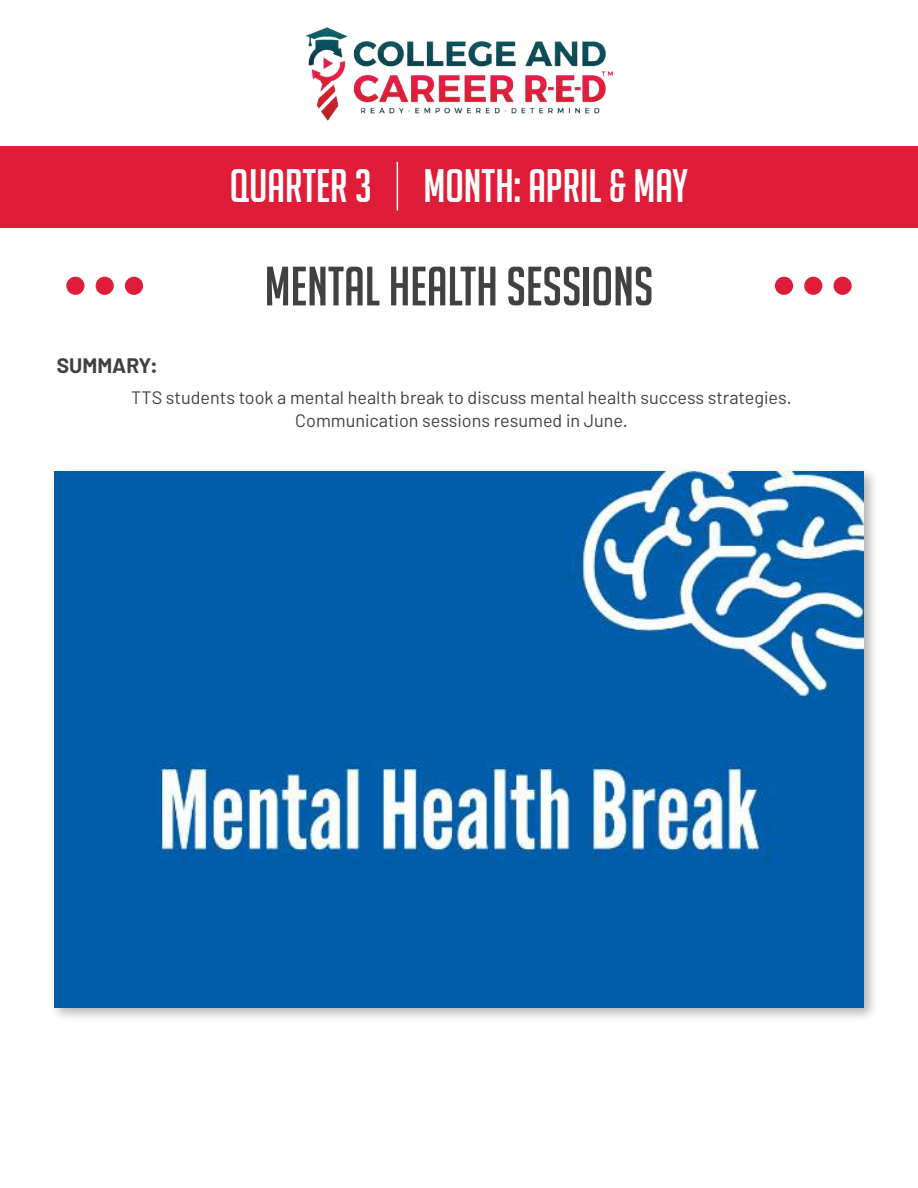
<style>
.page{position:relative;width:918px;height:1188px;background:#fff}
.page>*{position:absolute;margin:0;border:0;box-sizing:border-box;transform-origin:0 0}
.t1{font:54px "Big Noodle Titling";color:#414042}
.t2{font:45.9px "Big Noodle Titling";color:#fff}
.t3{font:700 21px "Barlow";color:#414042}
.t4{font:18px/22.5px "Barlow";color:#414042;text-align:center}
</style>
<div class="page">
<div style="left:0;top:146px;width:918px;height:81px;background:#e01d38"></div>
<img style="left:305px;top:28px;width:308px;height:93px">
<hr style="left:397px;top:162px;width:1px;height:48px;background:#fff">
<div style="left:775px;top:277px;width:18px;height:18px;background:#e01d38;border-radius:50%"></div>
<div style="left:804px;top:277px;width:18px;height:18px;background:#e01d38;border-radius:50%"></div>
<div style="left:833px;top:277px;width:19px;height:18px;background:#e01d38;border-radius:50%"></div>
<div style="left:66px;top:277px;width:19px;height:18px;background:#e01d38;border-radius:50%"></div>
<div style="left:96px;top:277px;width:18px;height:18px;background:#e01d38;border-radius:50%"></div>
<div style="left:125px;top:277px;width:18px;height:18px;background:#e01d38;border-radius:50%"></div>
<img style="left:54px;top:471px;width:820px;height:547px">
<img style="left:54px;top:472px;width:810px;height:535px">
<h2 class="t2" style="left:230px;top:161px;width:460px">QUARTER 3 MONTH: APRIL &amp; MAY</h2>
<h1 class="t1" style="left:265px;top:257px;width:390px">MENTAL HEALTH SESSIONS</h1>
<p class="t3" style="left:57px;top:352px;width:102px">SUMMARY:</p>
<p class="t4" style="left:131px;top:386px;width:662px">TTS students took a mental health break to discuss mental health success strategies.<br>Communication sessions resumed in June.</p>
</div>
